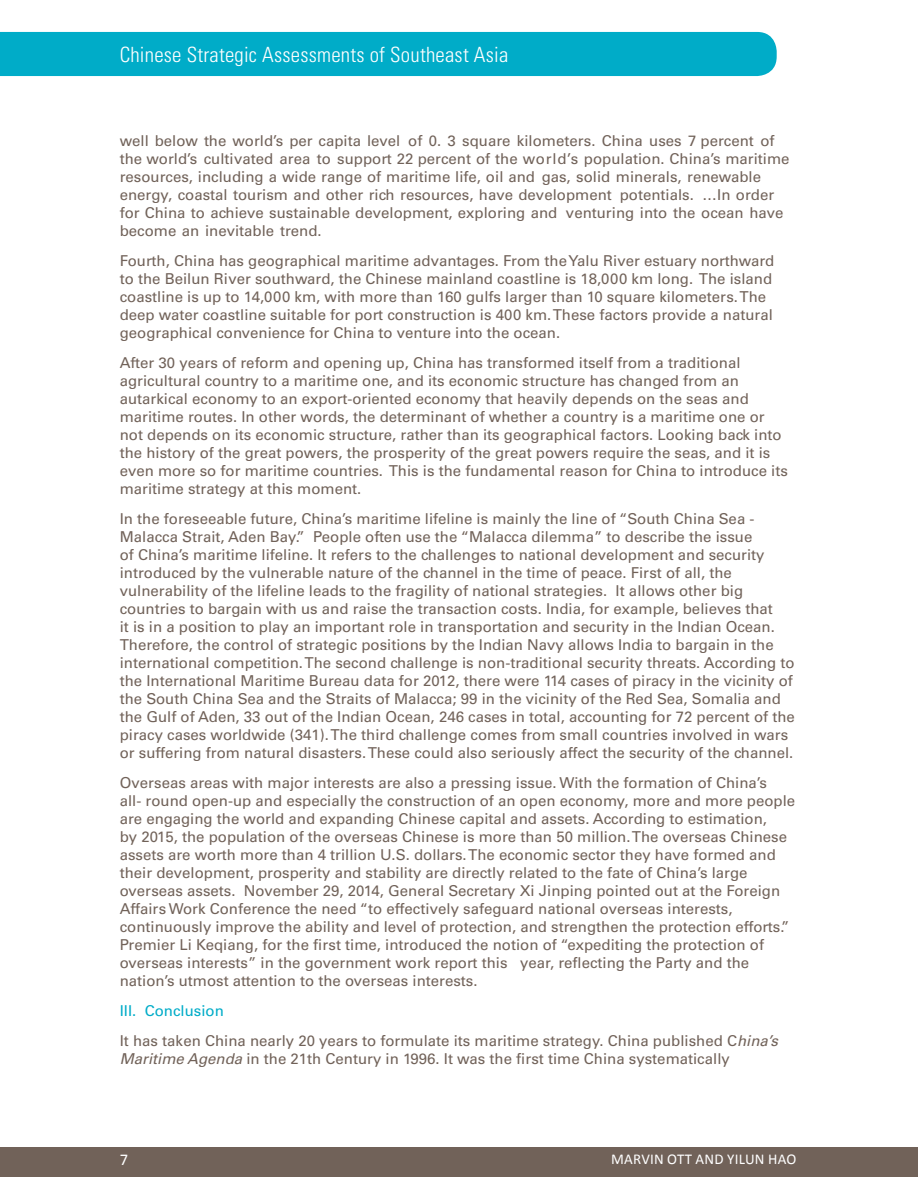
<style>
.page{position:relative;width:918px;height:1188px;background:#fff}
.page>*{position:absolute;margin:0;border:0;box-sizing:border-box;transform-origin:0 0}
.t1{font:300 condensed 21px "Univers LT Std";letter-spacing:.01em;color:#fff}
.t2{font:16.5px "Calibri";color:#fff}
.Translations{font:15px/18px "Univers LT Std";color:#716259}
.t3{font:15px "Calibri";letter-spacing:.02em;color:#fff}
.Translations-2{font:15px "Univers LT Std";color:#00acc8}
.s1{font-style:italic}
</style>
<div class="page">
<div style="left:0;top:32px;width:777px;height:44px;background:#00acc8"></div>
<div style="left:0;top:1147px;width:918px;height:29px;background:#716259"></div>
<h1 class="t1" style="left:120px;top:42px;width:390px">Chinese Strategic Assessments of Southeast Asia</h1>
<p class="Translations" style="left:120px;top:132px;width:671px">well below the world’s per capita level of 0. 3 square kilometers. China uses 7 percent of the world’s cultivated area to support 22 percent of the world’s population. China’s maritime resources, including a wide range of maritime life, oil and gas, solid minerals, renewable energy, coastal tourism and other rich resources, have development potentials. …In order for China to achieve sustainable development, exploring and venturing into the ocean have become an inevitable trend.</p>
<p class="Translations" style="left:120px;top:252px;width:656px">Fourth, China has geographical maritime advantages. From the Yalu River estuary northward to the Beilun River southward, the Chinese mainland coastline is 18,000 km long. The island coastline is up to 14,000 km, with more than 160 gulfs larger than 10 square kilometers. The deep water coastline suitable for port construction is 400 km. These factors provide a natural geographical convenience for China to venture into the ocean.</p>
<p class="Translations" style="left:120px;top:354px;width:670px">After 30 years of reform and opening up, China has transformed itself from a traditional agricultural country to a maritime one, and its economic structure has changed from an autarkical economy to an export-oriented economy that heavily depends on the seas and maritime routes. In other words, the determinant of whether a country is a maritime one or not depends on its economic structure, rather than its geographical factors. Looking back into the history of the great powers, the prosperity of the great powers require the seas, and it is even more so for maritime countries. This is the fundamental reason for China to introduce its maritime strategy at this moment.</p>
<p class="Translations" style="left:120px;top:510px;width:677px">In the foreseeable future, China’s maritime lifeline is mainly the line of “South China Sea - Malacca Strait, Aden Bay.” People often use the “Malacca dilemma” to describe the issue<br>of China’s maritime lifeline. It refers to the challenges to national development and security introduced by the vulnerable nature of the channel in the time of peace. First of all, the vulnerability of the lifeline leads to the fragility of national strategies. It allows other big countries to bargain with us and raise the transaction costs. India, for example, believes that<br>it is in a position to play an important role in transportation and security in the Indian Ocean.<br>Therefore, the control of strategic positions by the Indian Navy allows India to bargain in the international competition. The second challenge is non-traditional security threats. According to the International Maritime Bureau data for 2012, there were 114 cases of piracy in the vicinity of the South China Sea and the Straits of Malacca; 99 in the vicinity of the Red Sea, Somalia and the Gulf of Aden, 33 out of the Indian Ocean, 246 cases in total, accounting for 72 percent of the piracy cases worldwide (341). The third challenge comes from small countries involved in wars or suffering from natural disasters. These could also seriously affect the security of the channel.</p>
<p class="Translations" style="left:120px;top:774px;width:677px">Overseas areas with major interests are also a pressing issue. With the formation of China’s<br>all- round open-up and especially the construction of an open economy, more and more people are engaging the world and expanding Chinese capital and assets. According to estimation,<br>by 2015, the population of the overseas Chinese is more than 50 million. The overseas Chinese assets are worth more than 4 trillion U.S. dollars. The economic sector they have formed and their development, prosperity and stability are directly related to the fate of China’s large overseas assets. November 29, 2014, General Secretary Xi Jinping pointed out at the Foreign Affairs Work Conference the need “to effectively safeguard national overseas interests, continuously improve the ability and level of protection, and strengthen the protection efforts.” Premier Li Keqiang, for the first time, introduced the notion of “expediting the protection of overseas interests” in the government work report this year, reflecting the Party and the nation’s utmost attention to the overseas interests.</p>
<p class="Translations-2" style="left:120px;top:1002px;width:106px">III. Conclusion</p>
<p class="Translations" style="left:120px;top:1032px;width:660px">It has taken China nearly 20 years to formulate its maritime strategy. China published C<span class="s1">hina’s<br>Maritime Agenda</span> in the 21th Century in 1996. It was the first time China systematically</p>
<p class="t2" style="left:120px;top:1149px;width:10px">7</p>
<p class="t3" style="left:611px;top:1150px;width:187px">MARVIN OTT AND YILUN HAO</p>
</div>
